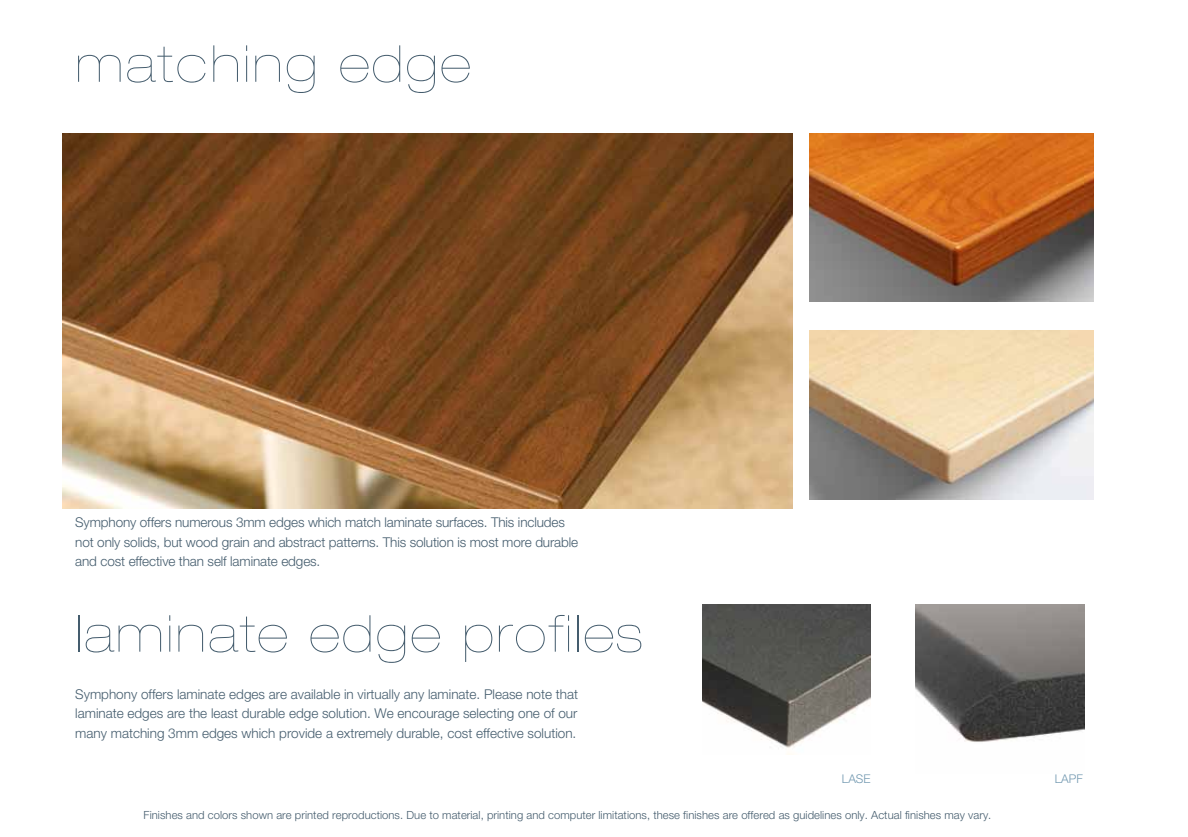
<style>
.page{position:relative;width:1188px;height:837px;background:#fff}
.page>*{position:absolute;margin:0;border:0;box-sizing:border-box;transform-origin:0 0}
.t1{font:900 expanded 51px "Helvetica Neue";letter-spacing:.05em;color:#445c6d}
.t2{font:300 13.5px/19.5px "Helvetica Neue";letter-spacing:-.01em;color:#445c6d;text-align:justify}
.t3{font:300 12px "Helvetica Neue";color:#7399b1}
.t4{font:300 11.25px "Helvetica Neue";letter-spacing:.005em;color:#445c6d}
</style>
<div class="page">
<img style="left:702px;top:604px;width:169px;height:151px">
<img style="left:915px;top:605px;width:169px;height:137px">
<img style="left:809px;top:331px;width:285px;height:168px">
<img style="left:62px;top:133px;width:730px;height:375px">
<img style="left:809px;top:133px;width:285px;height:169px">
<h1 class="t1" style="left:75px;top:34px;width:397px">matching edge</h1>
<p class="t2" style="left:75px;top:513px;width:504px;text-align:left">Symphony offers numerous 3mm edges which match laminate surfaces. This includes not only solids, but wood grain and abstract patterns. This solution is most more durable and cost effective than self laminate edges.</p>
<h1 class="t1" style="left:75px;top:604px;width:568px">laminate edge profiles</h1>
<p class="t2" style="left:75px;top:684px;width:504px">Symphony offers laminate edges are available in virtually any laminate. Please note that laminate edges are the least durable edge solution. We encourage selecting one of our many matching 3mm edges which provide a extremely durable, cost effective solution.</p>
<p class="t3" style="left:842px;top:771px;width:30px">LASE</p>
<p class="t3" style="left:1055px;top:772px;width:30px">LAPF</p>
<p class="t4" style="left:144px;top:808px;width:849px">Finishes and colors shown are printed reproductions. Due to material, printing and computer limitations, these finishes are offered as guidelines only. Actual finishes may vary.</p>
</div>
